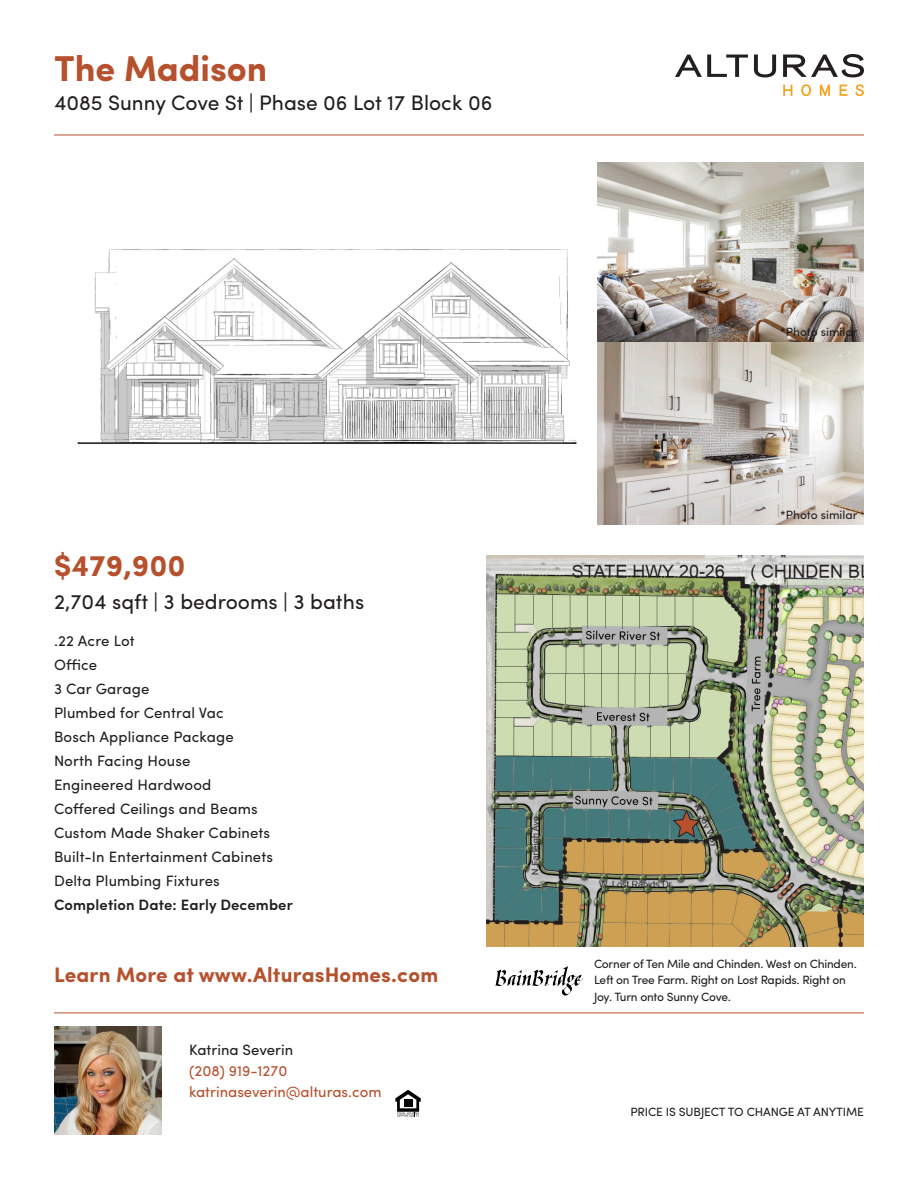
<style>
.page{position:relative;width:918px;height:1188px;background:#fff}
.page>*{position:absolute;margin:0;border:0;box-sizing:border-box;transform-origin:0 0}
.t1{font:700 36px "Sofia Pro";color:#b6502d}
.Header_3{font:700 30px "Sofia Pro";color:#b6502d}
.Subheader_2{font:21px "Sofia Pro";color:#231f20}
.Body_2{font:700 21px "Sofia Pro";letter-spacing:.01em;color:#b6502d}
.Body_2-2{font:15px "Sofia Pro";letter-spacing:.01em;color:#231f20}
.t2{font:15px "Sofia Pro";color:#b6502d}
.Body_2-3{font:600 15px "Sofia Pro";letter-spacing:.01em;color:#231f20}
.Body_2-4{font:12px/16.5px "Sofia Pro";letter-spacing:-.02em;color:#231f20}
.Body_2-5{font:12px "Sofia Pro";color:#231f20}
</style>
<div class="page">
<svg style="left:675px;top:54px;width:189px;height:23px"></svg>
<svg style="left:783px;top:84px;width:81px;height:12px"></svg>
<img style="left:77px;top:162px;width:787px;height:363px">
<hr style="left:54px;top:135px;width:810px;height:1px;background:#b6502d">
<hr style="left:54px;top:1012px;width:810px;height:1px;background:#b6502d">
<img style="left:54px;top:1026px;width:108px;height:108px">
<svg style="left:495px;top:966px;width:88px;height:30px"></svg>
<svg style="left:395px;top:1090px;width:26px;height:27px"></svg>
<img style="left:486px;top:555px;width:378px;height:391px">
<svg style="left:673px;top:810px;width:27px;height:27px"></svg>
<h1 class="t1" style="left:54px;top:41px;width:215px">The Madison</h1>
<h3 class="Subheader_2" style="left:54px;top:87px;width:440px">4085 Sunny Cove St | Phase 06 Lot 17 Block 06</h3>
<p class="Header_3" style="left:54px;top:543px;width:133px">$479,900</p>
<p class="Subheader_2" style="left:54px;top:586px;width:312px">2,704 sqft | 3 bedrooms | 3 baths</p>
<p class="Body_2-2" style="left:54px;top:629px;width:82px">.22 Acre Lot</p>
<p class="Body_2-2" style="left:54px;top:653px;width:45px">Office</p>
<p class="Body_2-2" style="left:54px;top:677px;width:97px">3 Car Garage</p>
<p class="Body_2-2" style="left:54px;top:701px;width:171px">Plumbed for Central Vac</p>
<p class="Body_2-2" style="left:54px;top:725px;width:181px">Bosch Appliance Package</p>
<p class="Body_2-2" style="left:54px;top:749px;width:138px">North Facing House</p>
<p class="Body_2-2" style="left:54px;top:773px;width:159px">Engineered Hardwood</p>
<p class="Body_2-2" style="left:54px;top:797px;width:205px">Coffered Ceilings and Beams</p>
<p class="Body_2-2" style="left:54px;top:821px;width:218px">Custom Made Shaker Cabinets</p>
<p class="Body_2-2" style="left:54px;top:845px;width:221px">Built-In Entertainment Cabinets</p>
<p class="Body_2-2" style="left:54px;top:869px;width:167px">Delta Plumbing Fixtures</p>
<p class="Body_2-3" style="left:54px;top:893px;width:240px">Completion Date: Early December</p>
<p class="Body_2" style="left:54px;top:958px;width:386px">Learn More at www.AlturasHomes.com</p>
<p class="Body_2-2" style="left:189px;top:1038px;width:106px">Katrina Severin</p>
<p class="t2" style="left:189px;top:1059px;width:100px">(208) 919-1270</p>
<p class="t2" style="left:189px;top:1080px;width:194px">katrinaseverin@alturas.com</p>
<p class="Body_2-5" style="left:780px;top:323px;width:79px">*Photo similar</p>
<p class="Body_2-5" style="left:780px;top:506px;width:79px">*Photo similar</p>
<p class="Body_2-4" style="left:594px;top:954px;width:264px">Corner of Ten Mile and Chinden. West on Chinden.<br>Left on Tree Farm. Right on Lost Rapids. Right on<br>Joy. Turn onto Sunny Cove.</p>
<p class="Body_2-4" style="left:630px;top:1103px;width:235px">PRICE IS SUBJECT TO CHANGE AT ANYTIME</p>
</div>
